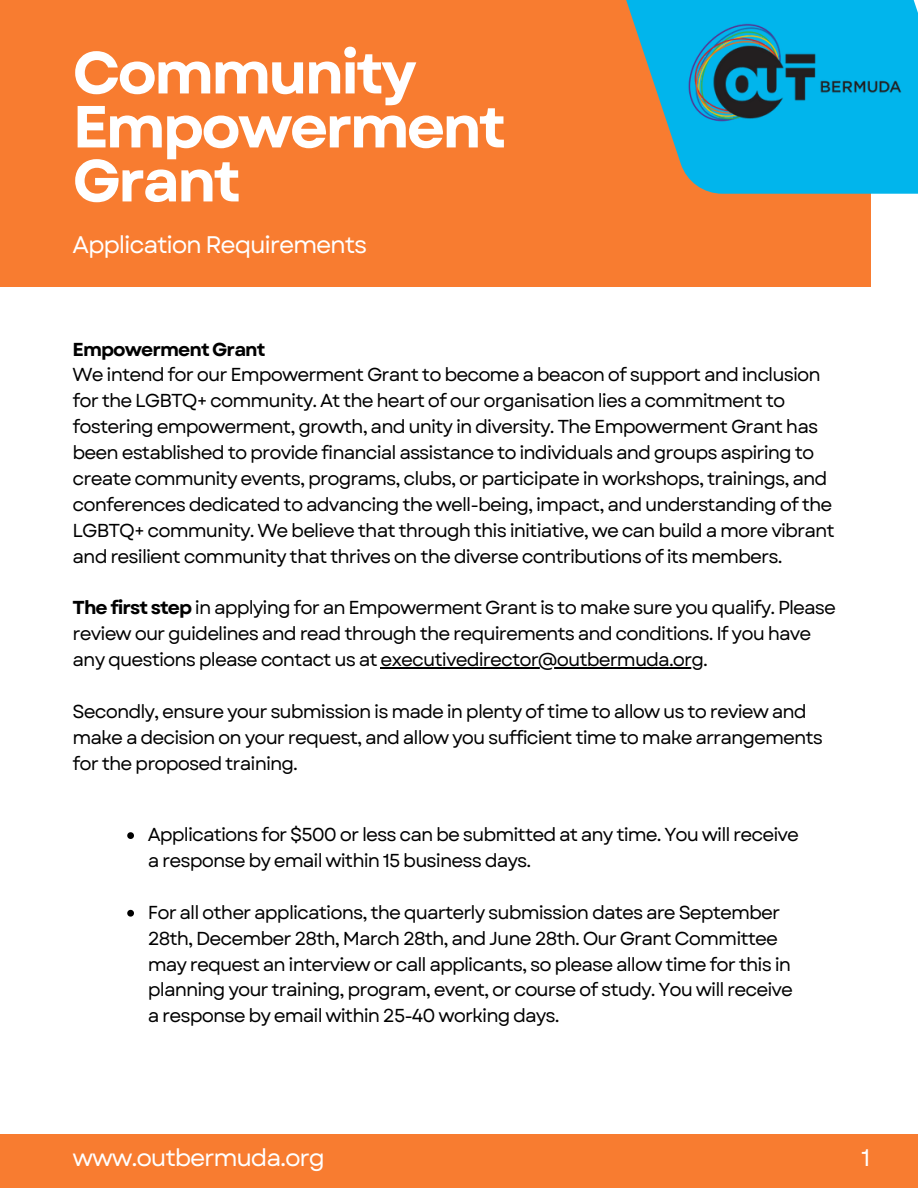
<style>
.page{position:relative;width:918px;height:1188px;background:#fff}
.page>*{position:absolute;margin:0;border:0;box-sizing:border-box;transform-origin:0 0}
.t1{font:700 59.25px/54px "Garet";letter-spacing:-.05em;color:#fff}
.t2{font:24px "Garet";letter-spacing:-.05em;color:#fff}
.t3{font:18.75px/25.8px "Garet";letter-spacing:-.05em;color:#000}
.t4{font:700 18.75px "Garet";letter-spacing:-.05em;color:#000}
.s1{font-weight:700}
</style>
<div class="page">
<div style="left:0;top:0;width:870px;height:287px;background:#f87c30"></div>
<svg style="left:626px;top:0;width:292px;height:194px;fill:#01b5ec"></svg>
<img style="left:687px;top:20px;width:217px;height:108px">
<hr style="left:380px;top:667px;width:323px;height:1px;background:#000">
<svg style="left:127px;top:832px;width:7px;height:7px"></svg>
<svg style="left:127px;top:910px;width:7px;height:7px"></svg>
<div style="left:0;top:1134px;width:918px;height:54px;background:#f87c30"></div>
<h1 class="t1" style="left:73px;top:46px;width:435px">Community<br>Empowerment<br>Grant</h1>
<p class="t2" style="left:73px;top:228px;width:296px">Application Requirements</p>
<p class="t4" style="left:73px;top:336px;width:194px">Empowerment Grant</p>
<p class="t3" style="left:73px;top:362px;width:764px">We intend for our Empowerment Grant to become a beacon of support and inclusion for the LGBTQ+ community. At the heart of our organisation lies a commitment to fostering empowerment, growth, and unity in diversity. The Empowerment Grant has been established to provide financial assistance to individuals and groups aspiring to create community events, programs, clubs, or participate in workshops, trainings, and conferences dedicated to advancing the well-being, impact, and understanding of the LGBTQ+ community. We believe that through this initiative, we can build a more vibrant and resilient community that thrives on the diverse contributions of its members.</p>
<p class="t3" style="left:73px;top:595px;width:765px"><span class="s1">The first step</span> in applying for an Empowerment Grant is to make sure you qualify. Please review our guidelines and read through the requirements and conditions. If you have any questions please contact us at executivedirector@outbermuda.org.</p>
<p class="t3" style="left:73px;top:698px;width:752px">Secondly, ensure your submission is made in plenty of time to allow us to review and make a decision on your request, and allow you sufficient time to make arrangements for the proposed training.</p>
<p class="t3" style="left:148px;top:822px;width:653px">Applications for $500 or less can be submitted at any time. You will receive a response by email within 15 business days.</p>
<p class="t3" style="left:148px;top:899px;width:647px">For all other applications, the quarterly submission dates are September 28th, December 28th, March 28th, and June 28th. Our Grant Committee may request an interview or call applicants, so please allow time for this in planning your training, program, event, or course of study. You will receive a response by email within 25-40 working days.</p>
<p class="t2" style="left:73px;top:1140px;width:254px">www.outbermuda.org</p>
<h2 class="t2" style="left:861px;top:1140px;width:11px">1</h2>
</div>
